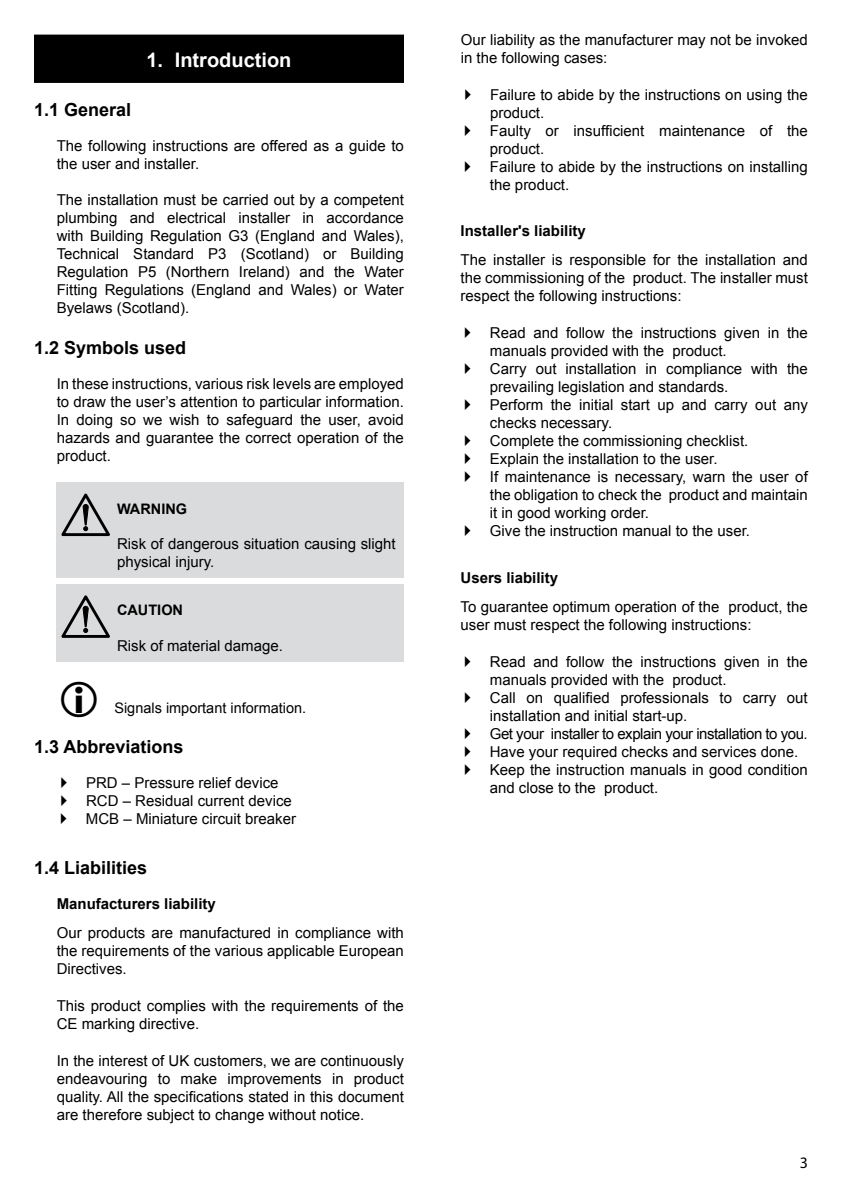
<style>
.page{position:relative;width:842px;height:1191px;background:#fff}
.page>*{position:absolute;margin:0;border:0;box-sizing:border-box;transform-origin:0 0}
.t1{font:700 20px "Arial";color:#fff}
.t2{font:700 18px "Arial";color:#000}
.t3{font:16px "Myriad Pro";color:#000}
.t4{font:15px/18px "Arial";color:#000}
.t5{font:700 15px "Arial";color:#000}
.t6{font:14.4px "Arial";color:#000}
.t7{font:700 14.4px "Arial";color:#000}
</style>
<div class="page">
<div style="left:34px;top:35px;width:370px;height:14px;background:#000"></div>
<div style="left:34px;top:43px;width:370px;height:40px;background:#000"></div>
<div style="left:57px;top:482px;width:60px;height:96px;background:#dadbdc"></div>
<svg style="left:61px;top:493px;width:49px;height:44px"></svg>
<div style="left:117px;top:482px;width:287px;height:96px;background:#dadbdc"></div>
<div style="left:57px;top:584px;width:60px;height:78px;background:#dadbdc"></div>
<svg style="left:61px;top:595px;width:49px;height:43px"></svg>
<div style="left:117px;top:584px;width:287px;height:78px;background:#dadbdc"></div>
<h1 class="t1" style="left:146px;top:46px;width:147px">1. Introduction</h1>
<p class="t2" style="left:34px;top:97px;width:99px">1.1 General</p>
<p class="t4" style="left:57px;top:136px;width:349px">The following instructions are offered as a guide to the user and installer.</p>
<p class="t4" style="left:57px;top:191px;width:349px;text-align:justify">The installation must be carried out by a competent plumbing and electrical installer in accordance with Building Regulation G3 (England and Wales), Technical Standard P3 (Scotland) or Building Regulation P5 (Northern Ireland) and the Water Fitting Regulations (England and Wales) or Water Byelaws (Scotland).</p>
<p class="t2" style="left:34px;top:335px;width:154px">1.2 Symbols used</p>
<p class="t4" style="left:57px;top:374px;width:349px;text-align:justify">In these instructions, various risk levels are employed to draw the user’s attention to particular information.<br>In doing so we wish to safeguard the user, avoid hazards and guarantee the correct operation of the product.</p>
<p class="t7" style="left:117px;top:499px;width:72px">WARNING</p>
<p class="t4" style="left:117px;top:535px;width:280px">Risk of dangerous situation causing slight physical injury.</p>
<p class="t7" style="left:117px;top:600px;width:68px">CAUTION</p>
<p class="t4" style="left:117px;top:636px;width:167px">Risk of material damage.</p>
<p class="t6" style="left:114px;top:698px;width:193px">Signals important information.</p>
<p class="t2" style="left:34px;top:734px;width:151px">1.3 Abbreviations</p>
<p class="t4" style="left:86px;top:773px;width:212px">PRD – Pressure relief device<br>RCD – Residual current device<br>MCB – Miniature circuit breaker</p>
<p class="t2" style="left:34px;top:855px;width:115px">1.4 Liabilities</p>
<p class="t5" style="left:57px;top:893px;width:161px">Manufacturers liability</p>
<p class="t4" style="left:57px;top:924px;width:349px;text-align:justify">Our products are manufactured in compliance with the requirements of the various applicable European Directives.</p>
<p class="t4" style="left:57px;top:996px;width:349px">This product complies with the requirements of the<br>CE marking directive.</p>
<p class="t4" style="left:57px;top:1051px;width:349px;text-align:justify">In the interest of UK customers, we are continuously endeavouring to make improvements in product quality. All the specifications stated in this document are therefore subject to change without notice.</p>
<p class="t4" style="left:461px;top:31px;width:349px">Our liability as the manufacturer may not be invoked in the following cases:</p>
<p class="t4" style="left:490px;top:86px;width:319px">Failure to abide by the instructions on using the product.<br>Faulty or insufficient maintenance of the product.<br>Failure to abide by the instructions on installing the product.</p>
<p class="t5" style="left:461px;top:221px;width:127px">Installer's liability</p>
<p class="t4" style="left:461px;top:251px;width:349px;text-align:justify">The installer is responsible for the installation and the commissioning of the product. The installer must respect the following instructions:</p>
<p class="t4" style="left:490px;top:324px;width:320px">Read and follow the instructions given in the manuals provided with the product.<br>Carry out installation in compliance with the prevailing legislation and standards.<br>Perform the initial start up and carry out any checks necessary.<br>Complete the commissioning checklist.<br>Explain the installation to the user.<br>If maintenance is necessary, warn the user of the obligation to check the product and maintain it in good working order.<br>Give the instruction manual to the user.</p>
<p class="t5" style="left:460px;top:567px;width:99px">Users liability</p>
<p class="t4" style="left:460px;top:598px;width:349px">To guarantee optimum operation of the product, the user must respect the following instructions:</p>
<p class="t4" style="left:490px;top:652px;width:319px">Read and follow the instructions given in the manuals provided with the product.<br>Call on qualified professionals to carry out installation and initial start-up.<br>Get your installer to explain your installation to you.<br>Have your required checks and services done.<br>Keep the instruction manuals in good condition and close to the product.</p>
<p class="t3" style="left:800px;top:1153px;width:10px">3</p>
</div>
